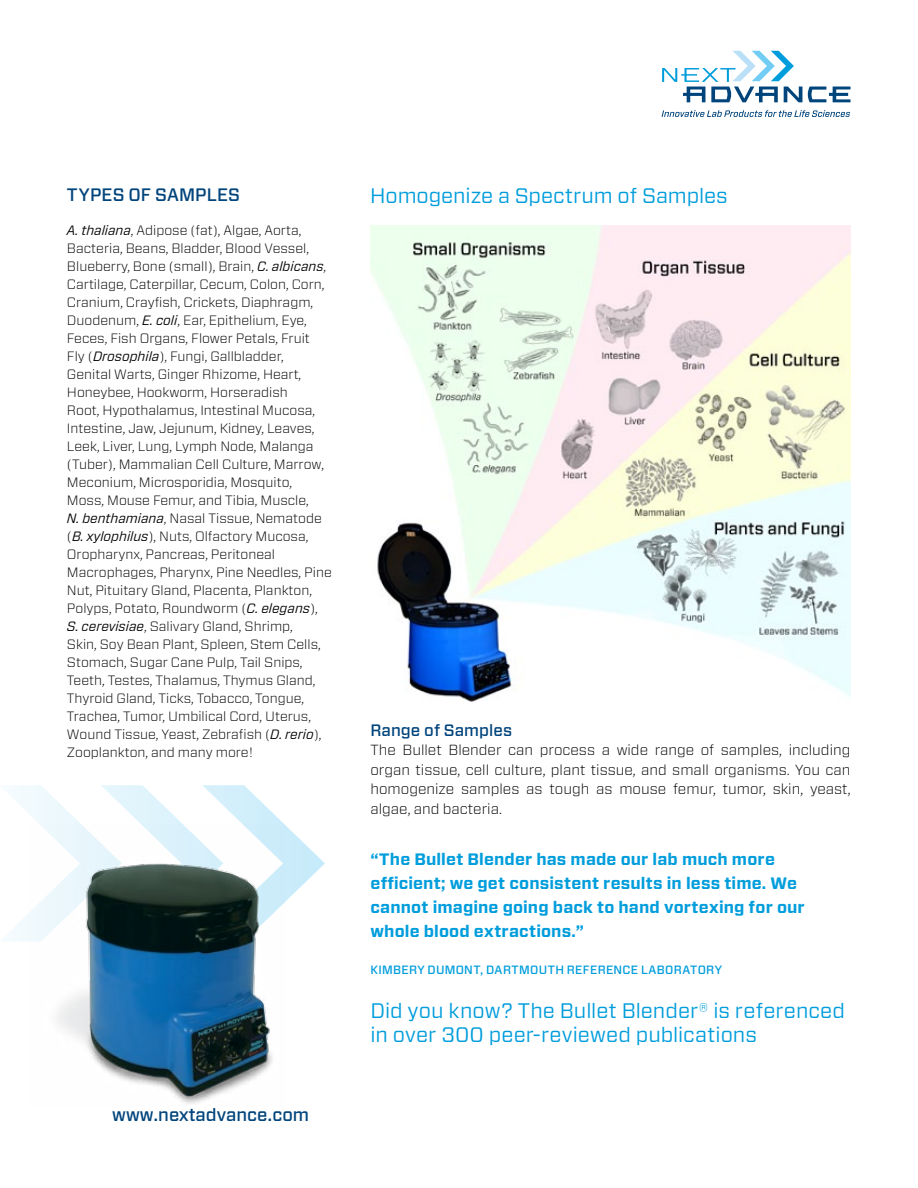
<style>
.page{position:relative;width:918px;height:1188px;background:#fff}
.page>*{position:absolute;margin:0;border:0;box-sizing:border-box;transform-origin:0 0}
.t1{font:21px/24px "Forza";color:#009ddc}
.t2{font:500 18px "Forza";color:#00447c}
.t3{font:700 16.5px/24px "Forza";letter-spacing:.005em;color:#009ddc}
.t4{font:500 16.5px "Forza";color:#00447c}
.t5{font:300 14.7px/19.5px "Forza";color:#000;text-align:justify}
.t6{font:300 13.5px/18px "Forza";color:#000}
.t7{font:500 12px "Forza";letter-spacing:.025em;color:#009ddc}
.s1{font-weight:400;font-style:italic}
</style>
<div class="page">
<svg style="left:12px;top:785px;width:313px;height:156px"></svg>
<img style="left:28px;top:824px;width:258px;height:280px">
<svg style="left:662px;top:51px;width:140px;height:51px"></svg>
<svg style="left:808px;top:87px;width:42px;height:15px"></svg>
<svg style="left:662px;top:110px;width:188px;height:7px"></svg>
<img style="left:370px;top:226px;width:480px;height:476px">
<h2 class="t2" style="left:67px;top:182px;width:174px">TYPES OF SAMPLES</h2>
<p class="t6" style="left:67px;top:221px;width:266px"><span class="s1">A. thaliana</span>, Adipose (fat), Algae, Aorta, Bacteria, Beans, Bladder, Blood Vessel, Blueberry, Bone (small), Brain, <span class="s1">C. albicans</span>, Cartilage, Caterpillar, Cecum, Colon, Corn, Cranium, Crayfish, Crickets, Diaphragm, Duodenum, <span class="s1">E. coli</span>, Ear, Epithelium, Eye, Feces, Fish Organs, Flower Petals, Fruit<br>Fly (<span class="s1">Drosophila</span>), Fungi, Gallbladder,<br>Genital Warts, Ginger Rhizome, Heart, Honeybee, Hookworm, Horseradish<br>Root, Hypothalamus, Intestinal Mucosa, Intestine, Jaw, Jejunum, Kidney, Leaves, Leek, Liver, Lung, Lymph Node, Malanga (Tuber), Mammalian Cell Culture, Marrow, Meconium, Microsporidia, Mosquito, Moss, Mouse Femur, and Tibia, Muscle,<br><span class="s1">N. benthamiana</span>, Nasal Tissue, Nematode (<span class="s1">B. xylophilus</span>), Nuts, Olfactory Mucosa, Oropharynx, Pancreas, Peritoneal Macrophages, Pharynx, Pine Needles, Pine Nut, Pituitary Gland, Placenta, Plankton, Polyps, Potato, Roundworm (<span class="s1">C. elegans</span>), <span class="s1">S. cerevisiae</span>, Salivary Gland, Shrimp,<br>Skin, Soy Bean Plant, Spleen, Stem Cells, Stomach, Sugar Cane Pulp, Tail Snips, Teeth, Testes, Thalamus, Thymus Gland, Thyroid Gland, Ticks, Tobacco, Tongue, Trachea, Tumor, Umbilical Cord, Uterus, Wound Tissue, Yeast, Zebrafish (<span class="s1">D. rerio</span>), Zooplankton, and many more!</p>
<h2 class="t2" style="left:112px;top:1103px;width:198px">WWW.NEXTADVANCE.COM</h2>
<h1 class="t1" style="left:370px;top:183px;width:359px">Homogenize a Spectrum of Samples</h1>
<p class="t4" style="left:370px;top:719px;width:143px">RANGE OF SAMPLES</p>
<p class="t5" style="left:370px;top:740px;width:482px">The Bullet Blender can process a wide range of samples, including organ tissue, cell culture, plant tissue, and small organisms. You can homogenize samples as tough as mouse femur, tumor, skin, yeast, algae, and bacteria.</p>
<p class="t3" style="left:370px;top:847px;width:436px">“The Bullet Blender has made our lab much more efficient; we get consistent results in less time. We cannot imagine going back to hand vortexing for our whole blood extractions.”</p>
<p class="t7" style="left:370px;top:962px;width:125px">KIMBERY DUMONT, DART</p>
<p class="t7" style="left:519px;top:962px;width:29px">MOUTH</p>
<p class="t7" style="left:567px;top:962px;width:83px">REFERENCE LAB</p>
<p class="t7" style="left:665px;top:962px;width:17px">ORAT</p>
<p class="t7" style="left:698px;top:962px;width:26px">ORY</p>
<h1 class="t1" style="left:370px;top:999px;width:476px">Did you know? The Bullet Blender® is referenced in over 300 peer-reviewed publications</h1>
</div>
